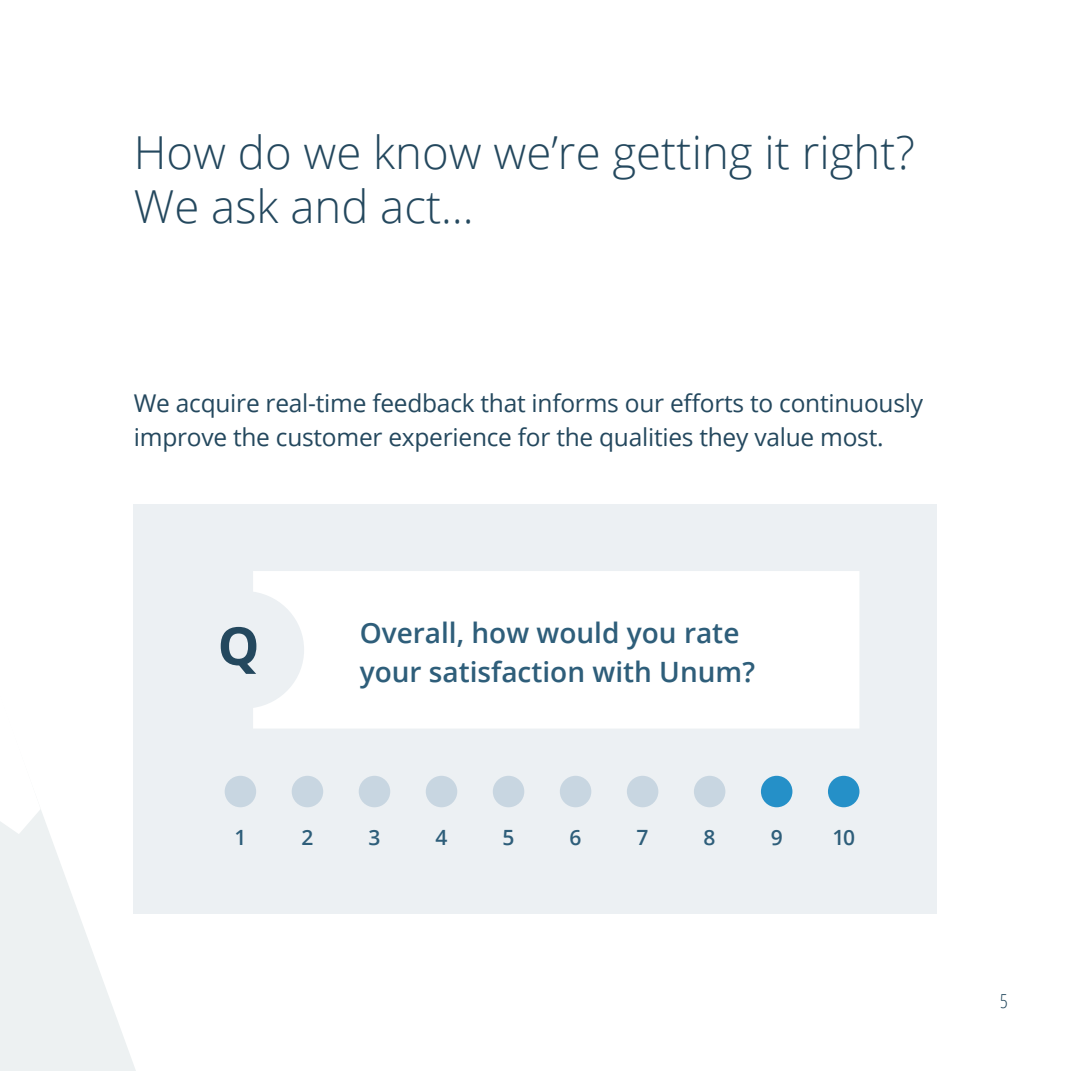
<style>
.page{position:relative;width:1071px;height:1071px;background:#fff}
.page>*{position:absolute;margin:0;border:0;box-sizing:border-box;transform-origin:0 0}
.t1{font:700 52.5px "Open Sans";color:#24485e}
.t2{font:300 45.5px/54.2px "Open Sans";color:#24485e}
.t3{font:600 28px/38.5px "Open Sans";color:#2e5e7a}
.t4{font:24.5px/33.2px "Open Sans";letter-spacing:-.01em;color:#24485e}
.t5{font:600 21px "Open Sans";color:#2e5e7a}
.t6{font:300 condensed 19.25px "Open Sans";color:#25495e}
</style>
<div class="page">
<div style="left:134px;top:504px;width:803px;height:410px;background:#ecf0f3"></div>
<svg style="left:0;top:697px;width:136px;height:374px;fill:#edf1f3"></svg>
<svg style="left:0;top:697px;width:41px;height:137px"></svg>
<div style="left:253px;top:571px;width:606px;height:157px;background:#fff"></div>
<div style="left:225px;top:776px;width:31px;height:31px;background:#c8d6e1;border-radius:50%"></div>
<div style="left:292px;top:776px;width:31px;height:31px;background:#c8d6e1;border-radius:50%"></div>
<div style="left:560px;top:776px;width:31px;height:31px;background:#c8d6e1;border-radius:50%"></div>
<div style="left:359px;top:776px;width:31px;height:31px;background:#c8d6e1;border-radius:50%"></div>
<div style="left:627px;top:776px;width:31px;height:31px;background:#c8d6e1;border-radius:50%"></div>
<div style="left:426px;top:776px;width:31px;height:31px;background:#c8d6e1;border-radius:50%"></div>
<div style="left:694px;top:776px;width:31px;height:31px;background:#c8d6e1;border-radius:50%"></div>
<div style="left:493px;top:776px;width:31px;height:31px;background:#c8d6e1;border-radius:50%"></div>
<div style="left:761px;top:776px;width:31px;height:31px;background:#2590c8;border-radius:50%"></div>
<div style="left:828px;top:776px;width:31px;height:31px;background:#2590c8;border-radius:50%"></div>
<h2 class="t2" style="left:134px;top:124px;width:783px">How do we know we’re getting it right?<br>We ask and act…</h2>
<p class="t4" style="left:134px;top:386px;width:791px">We acquire real-time feedback that informs our efforts to continuously improve the customer experience for the qualities they value most.</p>
<h1 class="t1" style="left:218px;top:609px;width:43px">Q</h1>
<p class="t3" style="left:360px;top:613px;width:397px">Overall, how would you rate your satisfaction with Unum?</p>
<p class="t5" style="left:234px;top:823px;width:13px">1</p>
<p class="t5" style="left:301px;top:823px;width:13px">2</p>
<p class="t5" style="left:368px;top:823px;width:13px">3</p>
<p class="t5" style="left:436px;top:823px;width:13px">4</p>
<p class="t5" style="left:503px;top:823px;width:13px">5</p>
<p class="t5" style="left:570px;top:823px;width:13px">6</p>
<p class="t5" style="left:637px;top:823px;width:13px">7</p>
<p class="t5" style="left:704px;top:823px;width:13px">8</p>
<p class="t5" style="left:771px;top:823px;width:13px">9</p>
<p class="t5" style="left:832px;top:823px;width:24px">10</p>
<p class="t6" style="left:1000px;top:988px;width:9px">5</p>
</div>
